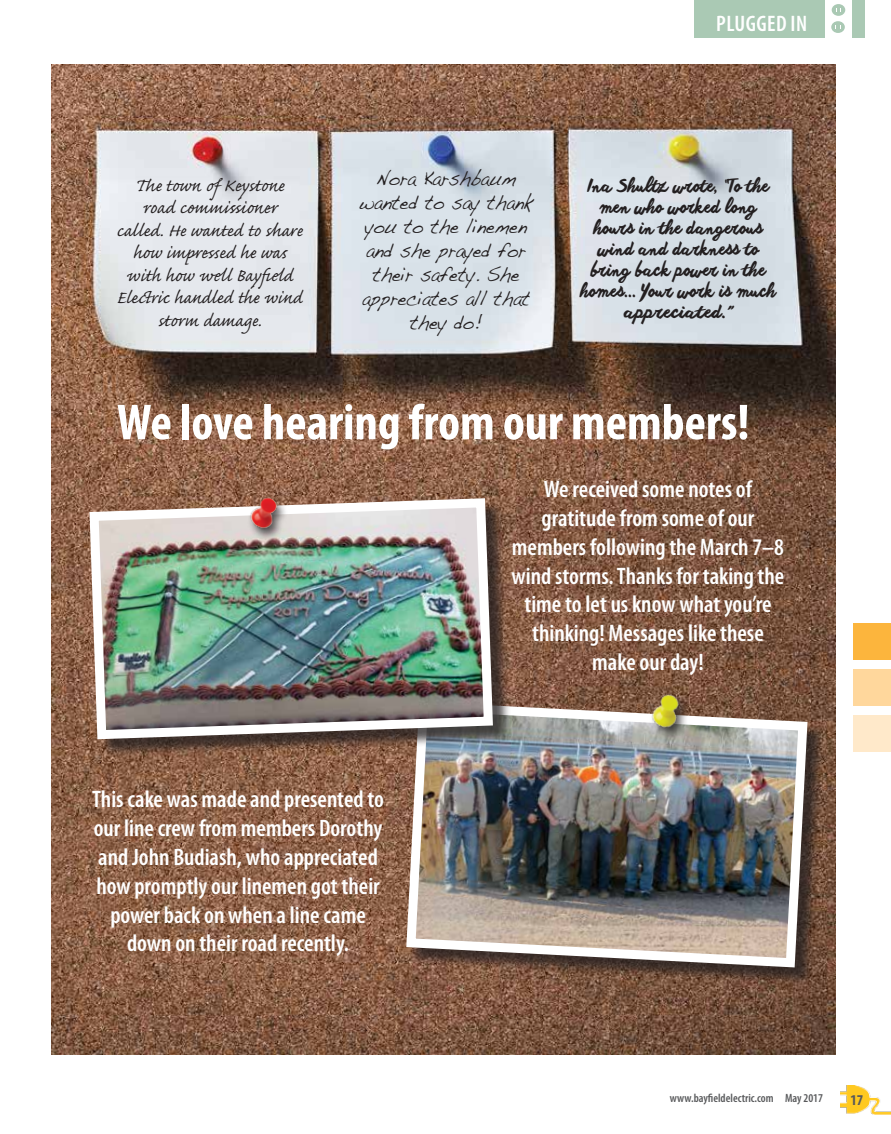
<style>
.page{position:relative;width:891px;height:1134px;background:#fff}
.page>*{position:absolute;margin:0;border:0;box-sizing:border-box;transform-origin:0 0}
.t1{font:700 condensed 51px "Myriad Pro";color:#fff}
.t2{font:600 condensed 24px/28.8px "Myriad Pro";color:#fff;text-align:center}
.t3{font:22.5px/22.5px "Caflisch Script Pro";color:#231f20;text-align:center}
.t4{font:600 condensed 22.5px "Myriad Pro";letter-spacing:.02em;color:#fff}
.t5{font:21px/24px "Handwriting Dakota";color:#231f20;text-align:center;scale:.84 1}
.t6{font:18px/21px "anothershabby";color:#231f20;text-align:center;scale:.9 1}
.t7{font:700 condensed 15px "Myriad Pro";color:#58595b}
.t8{font:600 condensed 12px "Myriad Pro";color:#58595b}
</style>
<div class="page">
<img style="left:51px;top:64px;width:784px;height:991px">
<div style="left:694px;top:0;width:170px;height:37px;background:#aac9b4"></div>
<div style="left:825px;top:0;width:27px;height:38px;background:#fff"></div>
<div style="left:832px;top:4px;width:13px;height:12px;background:#aac9b4;border-radius:50%"></div>
<div style="left:831px;top:21px;width:14px;height:12px;background:#aac9b4;border-radius:50%"></div>
<div style="left:854px;top:623px;width:37px;height:37px;background:#fcb53d"></div>
<div style="left:854px;top:669px;width:37px;height:37px;background:#ffd79c"></div>
<div style="left:854px;top:715px;width:37px;height:37px;background:#ffe9ca"></div>
<img style="left:840px;top:1085px;width:51px;height:30px">
<div style="left:409px;top:704px;width:417px;height:282px;background:#231f20;opacity:.75"></div>
<img style="left:402px;top:697px;width:410px;height:275px">
<div style="left:92px;top:501px;width:419px;height:257px;background:#231f20;opacity:.75"></div>
<img style="left:85px;top:494px;width:413px;height:250px">
<div style="left:247px;top:497px;width:41px;height:45px;background:#231f20;opacity:.75"></div>
<img style="left:242px;top:481px;width:45px;height:58px">
<div style="left:650px;top:692px;width:41px;height:48px;background:#231f20;opacity:.75"></div>
<img style="left:644px;top:688px;width:47px;height:50px">
<p class="t4" style="left:716px;top:9px;width:93px">PLUGGED IN</p>
<p class="t3" style="left:117px;top:176px;width:188px">The town of Keystone road commissioner called. He wanted to share how impressed he was with how well Bayfield<br>Electric handled the wind storm damage.</p>
<p class="t5" style="left:359px;top:165px;width:208px">Nora Karshbaum wanted to say thank you to the linemen and she prayed for their safety. She appreciates all that they do!</p>
<p class="t6" style="left:580px;top:175px;width:219px">Ina Shultz wrote, “To the men who worked long hours in the dangerous wind and darkness to bring back power in the homes... Your work is much appreciated.”</p>
<h1 class="t1" style="left:117px;top:390px;width:634px">We love hearing from our members!</h1>
<p class="t2" style="left:92px;top:785px;width:293px">This cake was made and presented to our line crew from members Dorothy and John Budiash, who appreciated how promptly our linemen got their power back on when a line came down on their road recently.</p>
<p class="t2" style="left:512px;top:474px;width:274px">We received some notes of gratitude from some of our members following the March 7–8 wind storms. Thanks for taking the time to let us know what you’re thinking! Messages like these make our day!</p>
<p class="t8" style="left:670px;top:1091px;width:155px">www.bayfieldelectric.com May 2017</p>
<p class="t7" style="left:850px;top:1090px;width:14px">17</p>
</div>
